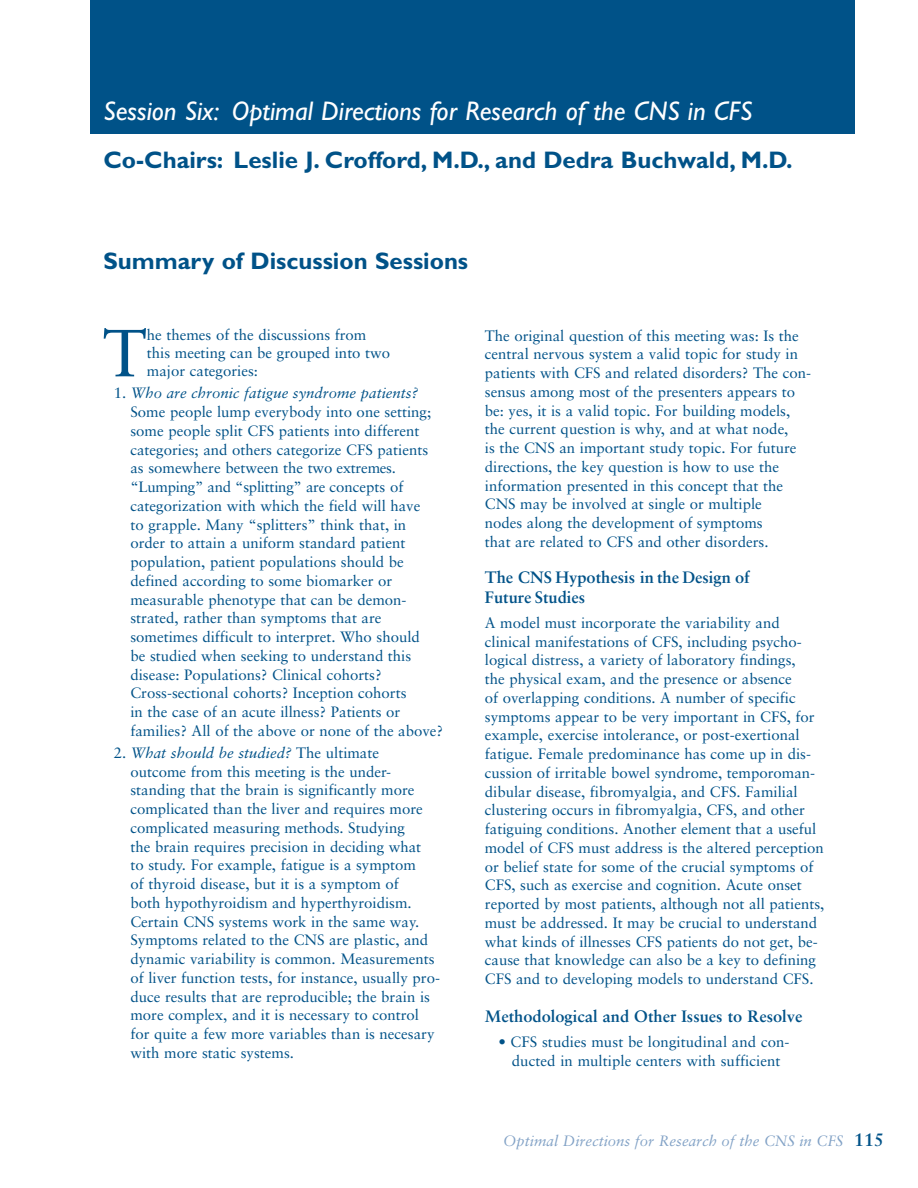
<style>
.page{position:relative;width:918px;height:1188px;background:#fff}
.page>*{position:absolute;margin:0;border:0;box-sizing:border-box;transform-origin:0 0}
.t1{font:66.6px "Sabon";color:#005288}
.t2{font:italic 27px "Gill Sans";color:#fff}
.t3{font:700 24px "Gill Sans";color:#005288}
.t4{font:700 16.5px/19.8px "Sabon";color:#005288}
.t5{font:15px/18.8px "Sabon";color:#005288}
.t6{font:italic 15px "Sabon";color:#82a2c6}
.s1{font-style:italic}
.s2{font-weight:700;font-style:normal;font-size:18px;color:#005288}
</style>
<div class="page">
<div style="left:90px;top:0;width:765px;height:134px;background:#005288"></div>
<h2 class="t2" style="left:103px;top:101px;width:651px">Session Six: Optimal Directions for Research of the CNS in CFS</h2>
<h3 class="t3" style="left:103px;top:152px;width:691px">Co-Chairs: Leslie J. Crofford, M.D., and Dedra Buchwald, M.D.</h3>
<h3 class="t3" style="left:103px;top:252px;width:366px">Summary of Discussion Sessions</h3>
<h1 class="t1" style="left:103px;top:326px;width:46px">T</h1>
<p class="t5" style="left:147px;top:327px;width:245px;line-height:18px">he themes of the discussions from this meeting can be grouped into two major categories:</p>
<p class="t5" style="left:130px;top:385px;width:314px;text-indent:-16px">1. <span class="s1">Who are chronic fatigue syndrome patients?<br></span>Some people lump everybody into one setting; some people split CFS patients into different categories; and others categorize CFS patients as somewhere between the two extremes. “Lumping” and “splitting” are concepts of categorization with which the field will have<br>to grapple. Many “splitters” think that, in order to attain a uniform standard patient population, patient populations should be defined according to some biomarker or measurable phenotype that can be demon&shy;strated, rather than symptoms that are sometimes difficult to interpret. Who should<br>be studied when seeking to understand this disease: Populations? Clinical cohorts?<br>Cross-sectional cohorts? Inception cohorts<br>in the case of an acute illness? Patients or families? All of the above or none of the above?</p>
<p class="t5" style="left:130px;top:745px;width:311px;text-indent:-16px">2. <span class="s1">What should be studied?</span> The ultimate<br>outcome from this meeting is the under&shy;standing that the brain is significantly more complicated than the liver and requires more complicated measuring methods. Studying<br>the brain requires precision in deciding what<br>to study. For example, fatigue is a symptom<br>of thyroid disease, but it is a symptom of<br>both hypothyroidism and hyperthyroidism.<br>Certain CNS systems work in the same way.<br>Symptoms related to the CNS are plastic, and dynamic variability is common. Measurements of liver function tests, for instance, usually pro&shy;duce results that are reproducible; the brain is more complex, and it is necessary to control for quite a few more variables than is necesary with more static systems.</p>
<p class="t5" style="left:485px;top:327px;width:328px">The original question of this meeting was: Is the central nervous system a valid topic for study in patients with CFS and related disorders? The con&shy;sensus among most of the presenters appears to be: yes, it is a valid topic. For building models, the current question is why, and at what node,<br>is the CNS an important study topic. For future directions, the key question is how to use the information presented in this concept that the CNS may be involved at single or multiple<br>nodes along the development of symptoms<br>that are related to CFS and other disorders.</p>
<p class="t4" style="left:485px;top:569px;width:266px">The CNS Hypothesis in the Design of<br>Future Studies</p>
<p class="t5" style="left:485px;top:615px;width:341px">A model must incorporate the variability and clinical manifestations of CFS, including psycho&shy;logical distress, a variety of laboratory findings,<br>the physical exam, and the presence or absence<br>of overlapping conditions. A number of specific symptoms appear to be very important in CFS, for example, exercise intolerance, or post-exertional fatigue. Female predominance has come up in dis&shy;cussion of irritable bowel syndrome, temporoman&shy;dibular disease, fibromyalgia, and CFS. Familial clustering occurs in fibromyalgia, CFS, and other fatiguing conditions. Another element that a useful model of CFS must address is the altered perception or belief state for some of the crucial symptoms of CFS, such as exercise and cognition. Acute onset reported by most patients, although not all patients, must be addressed. It may be crucial to understand what kinds of illnesses CFS patients do not get, be&shy;cause that knowledge can also be a key to defining CFS and to developing models to understand CFS.</p>
<p class="t4" style="left:485px;top:1008px;width:319px">Methodological and Other Issues to Resolve</p>
<p class="t5" style="left:498px;top:1034px;width:293px;text-align:center">• CFS studies must be longitudinal and con&shy;ducted in multiple centers with sufficient</p>
<p class="t6" style="left:503px;top:1135px;width:382px">Optimal Directions for Research of the CNS in CFS <span class="s2">115</span></p>
</div>
